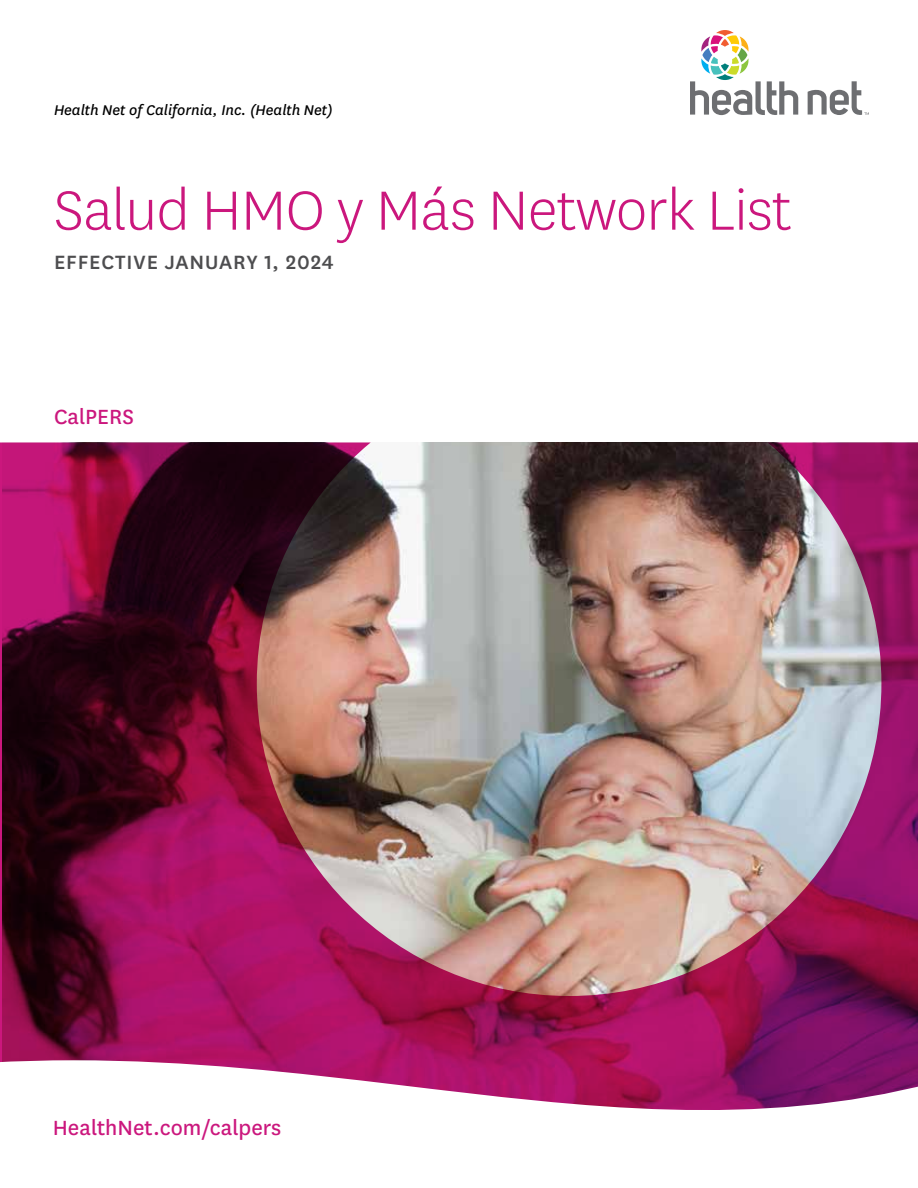
<style>
.page{position:relative;width:918px;height:1188px;background:#fff}
.page>*{position:absolute;margin:0;border:0;box-sizing:border-box;transform-origin:0 0}
.t1{font:300 64.5px "Centene Sans";letter-spacing:-.01em;color:#cb177d}
.t2{font:24px "Centene Sans";color:#cb177d}
.t3{font:500 22.5px "Centene Sans";letter-spacing:.04em;color:#4d4d4f}
.t4{font:italic 16.5px "Centene Sans";color:#000}
</style>
<div class="page">
<img style="left:0;top:442px;width:918px;height:618px">
<svg style="left:690px;top:30px;width:108px;height:85px"></svg>
<svg style="left:808px;top:81px;width:61px;height:34px"></svg>
<svg style="left:0;top:1060px;width:918px;height:50px"></svg>
<p class="t4" style="left:54px;top:99px;width:280px">Health Net of California, Inc. (Health Net)</p>
<h1 class="t1" style="left:54px;top:170px;width:739px">Salud HMO y Más Network List</h1>
<h2 class="t3" style="left:54px;top:247px;width:281px">EFFECTIVE JANUARY 1, 2024</h2>
<h3 class="t2" style="left:54px;top:401px;width:81px">CalPERS</h3>
<p class="t2" style="left:53px;top:1112px;width:230px">HealthNet.com/calpers</p>
</div>
